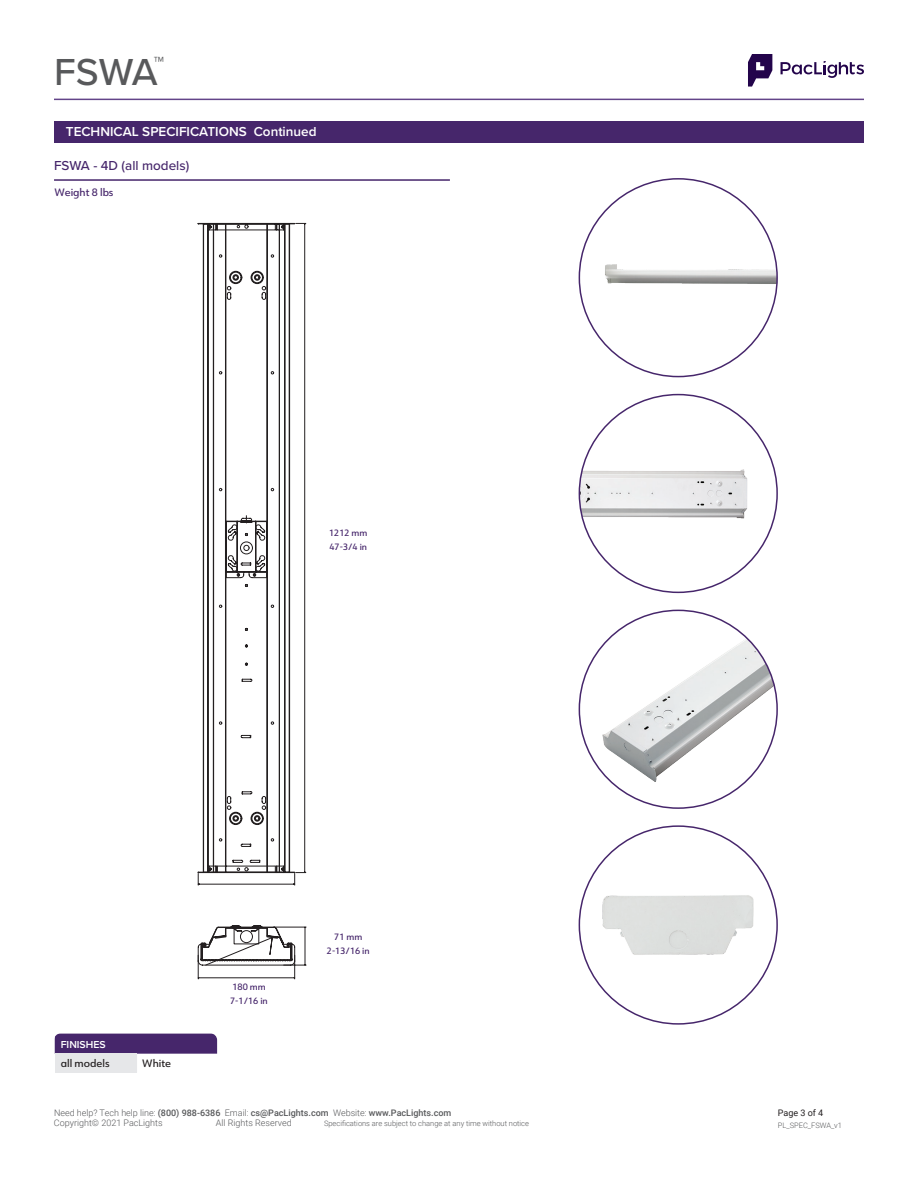
<style>
.page{position:relative;width:918px;height:1188px;background:#fff}
.page>*{position:absolute;margin:0;border:0;box-sizing:border-box;transform-origin:0 0}
.t1{font:500 39px "Proxima Nova";color:#58595b}
.t2{font:600 13.5px "Proxima Nova";color:#fff}
.t3{font:500 13.5px "Proxima Nova";color:#46266b}
.t4{font:500 10.5px "URW Form";color:#231f20}
.t5{font:500 10.5px "URW Form";color:#46266b}
.t6{font:600 10.5px "Proxima Nova";color:#fff}
.t7{font:300 9px/10.8px "Roboto";color:#58595b}
.t8{font:500 9px/13.5px "URW Form";color:#46266b}
.t9{font:9px "Roboto";color:#231f20}
.t10{font:300 7.5px "Roboto";color:#58595b}
.s1{font-weight:500}
</style>
<div class="page">
<hr style="left:54px;top:99px;width:810px;height:1px;background:#634489">
<svg style="left:748px;top:54px;width:24px;height:33px"></svg>
<svg style="left:781px;top:61px;width:83px;height:17px"></svg>
<div style="left:54px;top:122px;width:810px;height:21px;background:#46266b"></div>
<div style="left:55px;top:1054px;width:81px;height:19px;background:#e6e7e9"></div>
<svg style="left:55px;top:1033px;width:162px;height:39px"></svg>
<hr style="left:54px;top:179px;width:396px;height:2px;background:#46266b">
<img style="left:586px;top:179px;width:191px;height:198px">
<img style="left:579px;top:395px;width:180px;height:197px">
<img style="left:579px;top:610px;width:198px;height:198px;border-radius:99px">
<img style="left:579px;top:826px;width:198px;height:198px;border-radius:99px">
<hr style="left:304px;top:224px;width:1px;height:648px;background:#231f20">
<svg style="left:203px;top:223px;width:80px;height:31px"></svg>
<svg style="left:198px;top:254px;width:108px;height:725px"></svg>
<h1 class="t1" style="left:54px;top:43px;width:112px">FSWA<sup>™</sup></h1>
<h2 class="t2" style="left:66px;top:121px;width:252px">TECHNICAL SPECIFICATIONS Continued</h2>
<h2 class="t3" style="left:54px;top:156px;width:137px">FSWA - 4D (all models)</h2>
<p class="t5" style="left:55px;top:185px;width:60px">Weight 8 lbs</p>
<p class="t8" style="left:329px;top:526px;width:40px">1212 mm<br>47-3/4 in</p>
<p class="t6" style="left:61px;top:1036px;width:47px">FINISHES</p>
<p class="t4" style="left:61px;top:1056px;width:50px">all models</p>
<p class="t4" style="left:142px;top:1056px;width:30px">White</p>
<p class="t8" style="left:230px;top:980px;width:39px">180 mm<br>7-1/16 in</p>
<p class="t8" style="left:327px;top:930px;width:44px;text-align:center">71 mm<br>2-13/16 in</p>
<p class="t7" style="left:54px;top:1107px;width:399px">Need help? Tech help line: <span class="s1">(800) 988-6386</span> Email: <span class="s1">cs@PacLights.com</span> Website: <span class="s1">www.PacLights.com<br></span>Copyright© 2021 PacLights</p>
<p class="t7" style="left:216px;top:1118px;width:77px">All Rights Reserved</p>
<p class="t10" style="left:324px;top:1119px;width:207px">Specifications are subject to change at any time without notice</p>
<p class="t9" style="left:778px;top:1106px;width:47px">Page 3 of 4</p>
<p class="t10" style="left:778px;top:1120px;width:66px">PL_SPEC_FSWA_v1</p>
</div>
